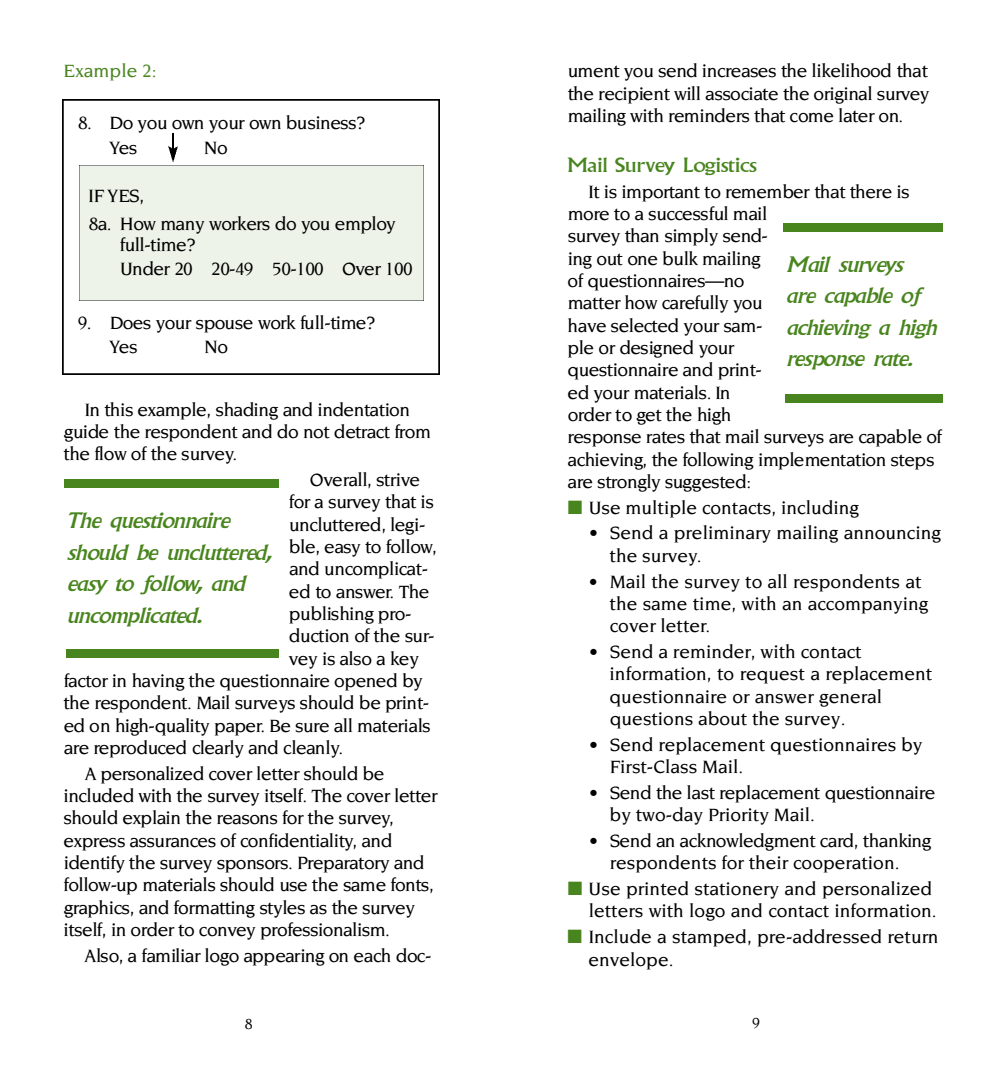
<style>
.page{position:relative;width:1008px;height:1071px;background:#fff}
.page>*{position:absolute;margin:0;border:0;box-sizing:border-box;transform-origin:0 0}
.t1{font:italic 21px/31.5px "Albertus";letter-spacing:-.045em;color:#49851e;scale:1.4 1}
.t2{font:500 19.25px/22.4px "Novarese";letter-spacing:-.025em;color:#000}
.t3{font:500 19.25px/22.4px "Novarese";color:#000}
.t4{font:500 19.25px/24.5px "Novarese";letter-spacing:-.045em;color:#000}
.t5{font:19.25px "Albertus";letter-spacing:-.035em;color:#49851e;scale:1.2 1}
.t6{font:500 19.25px "Novarese";color:#49851e}
.t7{font:500 15.75px "Novarese";color:#000}
.s1{color:#49851e}
</style>
<div class="page">
<div style="left:784px;top:223px;width:159px;height:9px;background:#49851e"></div>
<div style="left:785px;top:394px;width:158px;height:9px;background:#49851e"></div>
<img style="left:62px;top:99px;width:378px;height:276px">
<div style="left:79px;top:165px;width:344px;height:136px;background:#edf3e9"></div>
<img style="left:169px;top:134px;width:9px;height:27px">
<div style="left:64px;top:480px;width:215px;height:8px;background:#49851e"></div>
<div style="left:66px;top:649px;width:213px;height:9px;background:#49851e"></div>
<p class="t6" style="left:64px;top:63px;width:95px">Example 2:</p>
<p class="t2" style="left:109px;top:112px;width:258px;line-height:24.5px;text-indent:-31px">8 . Do you own your own business?<br>Ye s</p>
<p class="t2" style="left:204px;top:137px;width:26px">N o</p>
<p class="t2" style="left:89px;top:183px;width:309px;line-height:28px">IF YES,<br>8 a . How many workers do you employ</p>
<p class="t2" style="left:120px;top:233px;width:294px;line-height:24.5px">f u l l - t i m e ?<br>Under 20 20-49 50-100 Over 100</p>
<p class="t4" style="left:110px;top:311px;width:268px;text-indent:-32px">9 . Does your spouse work full-time?<br>Ye s</p>
<p class="t2" style="left:204px;top:337px;width:26px">N o</p>
<p class="t2" style="left:64px;top:399px;width:369px;text-indent:21px">In this example, shading and indentation guide the respondent and do not detract fro m the flow of the surv e y.</p>
<p class="t2" style="left:310px;top:470px;width:112px">Overall, strive</p>
<p class="t2" style="left:289px;top:492px;width:147px">for a survey that is</p>
<p class="t2" style="left:289px;top:514px;width:138px">u n c l u t t e red, legi-</p>
<p class="t2" style="left:289px;top:537px;width:150px">ble, easy to follow,</p>
<p class="t2" style="left:289px;top:559px;width:141px">and uncomplicat-</p>
<p class="t2" style="left:289px;top:581px;width:142px">ed to answer. The</p>
<p class="t2" style="left:289px;top:604px;width:124px">publishing pro-</p>
<p class="t2" style="left:289px;top:626px;width:147px">duction of the sur-</p>
<p class="t2" style="left:289px;top:648px;width:132px">vey is also a key</p>
<p class="t2" style="left:64px;top:671px;width:360px">factor in having the questionnaire opened by</p>
<p class="t2" style="left:64px;top:693px;width:367px">the respondent. Mail surveys should be print-</p>
<p class="t2" style="left:64px;top:715px;width:368px">ed on high-quality paper. Be sure all materials</p>
<p class="t2" style="left:64px;top:737px;width:281px">a re re p roduced clearly and cleanly.</p>
<p class="t2" style="left:63px;top:763px;width:376px;text-indent:21px">A personalized cover letter should be included with the survey itself. The cover letter should explain the reasons for the surv e y,<br>e x p ress assurances of confidentiality, and identify the survey sponsors. Pre p a r a t o ry and follow-up materials should use the same fonts, graphics, and formatting styles as the surv e y itself, in order to convey pro f e s s i o n a l i s m .</p>
<p class="t2" style="left:84px;top:945px;width:348px">Also, a familiar logo appearing on each doc-</p>
<p class="t1" style="left:67px;top:506px;width:148px">The questionnaire should be uncluttered, easy to fo l l o w, and<br>u n c o m p l i c a t e d .</p>
<p class="t7" style="left:245px;top:1018px;width:9px">8</p>
<p class="t2" style="left:568px;top:61px;width:363px;text-align:justify">ument you send increases the likelihood that the recipient will associate the original surv e y mailing with reminders that come later on.</p>
<p class="t5" style="left:567px;top:157px;width:159px">Mail Survey Logistics</p>
<p class="t2" style="left:567px;top:181px;width:376px;text-indent:21px">It is important to remember that there is<br>m o re to a successful mail<br>s u rvey than simply send-<br>ing out one bulk mailing<br>of questionnaire s — n o<br>matter how carefully you<br>have selected your sam-<br>ple or designed your<br>q u e s t i o n n a i re and print-<br>ed your materials. In<br>o rder to get the high<br>response rates that mail surveys are capable of achieving, the following implementation steps a re strongly suggested:</p>
<p class="t3" style="left:568px;top:497px;width:293px"><span class="s1">■</span> Use multiple contacts, including</p>
<p class="t3" style="left:610px;top:523px;width:333px;text-indent:-21px">• Send a preliminary mailing announcing the survey.</p>
<p class="t3" style="left:610px;top:571px;width:320px;text-indent:-21px">• Mail the survey to all respondents at the same time, with an accompanying cover letter.</p>
<p class="t3" style="left:610px;top:642px;width:324px;text-indent:-21px">• Send a reminder, with contact information, to request a replacement questionnaire or answer general questions about the survey.</p>
<p class="t3" style="left:610px;top:734px;width:314px;text-indent:-21px">• Send replacement questionnaires by<br>First-Class Mail.</p>
<p class="t2" style="left:610px;top:783px;width:327px;text-indent:-21px">• Send the last replacement questionnaire by two-day Priority Mail.</p>
<p class="t2" style="left:589px;top:831px;width:344px;text-align:center">• Send an acknowledgment card, thanking respondents for their cooperation.</p>
<p class="t3" style="left:568px;top:879px;width:370px;text-align:right"><span class="s1">■</span> Use printed stationery and personalized letters with logo and contact information.</p>
<p class="t3" style="left:589px;top:927px;width:352px;text-indent:-21px"><span class="s1">■</span> Include a stamped, pre-addressed return envelope.</p>
<p class="t1" style="left:786px;top:250px;width:110px">Mail surveys are capable of achieving a high response ra t e .</p>
<p class="t7" style="left:752px;top:1016px;width:9px">9</p>
</div>
